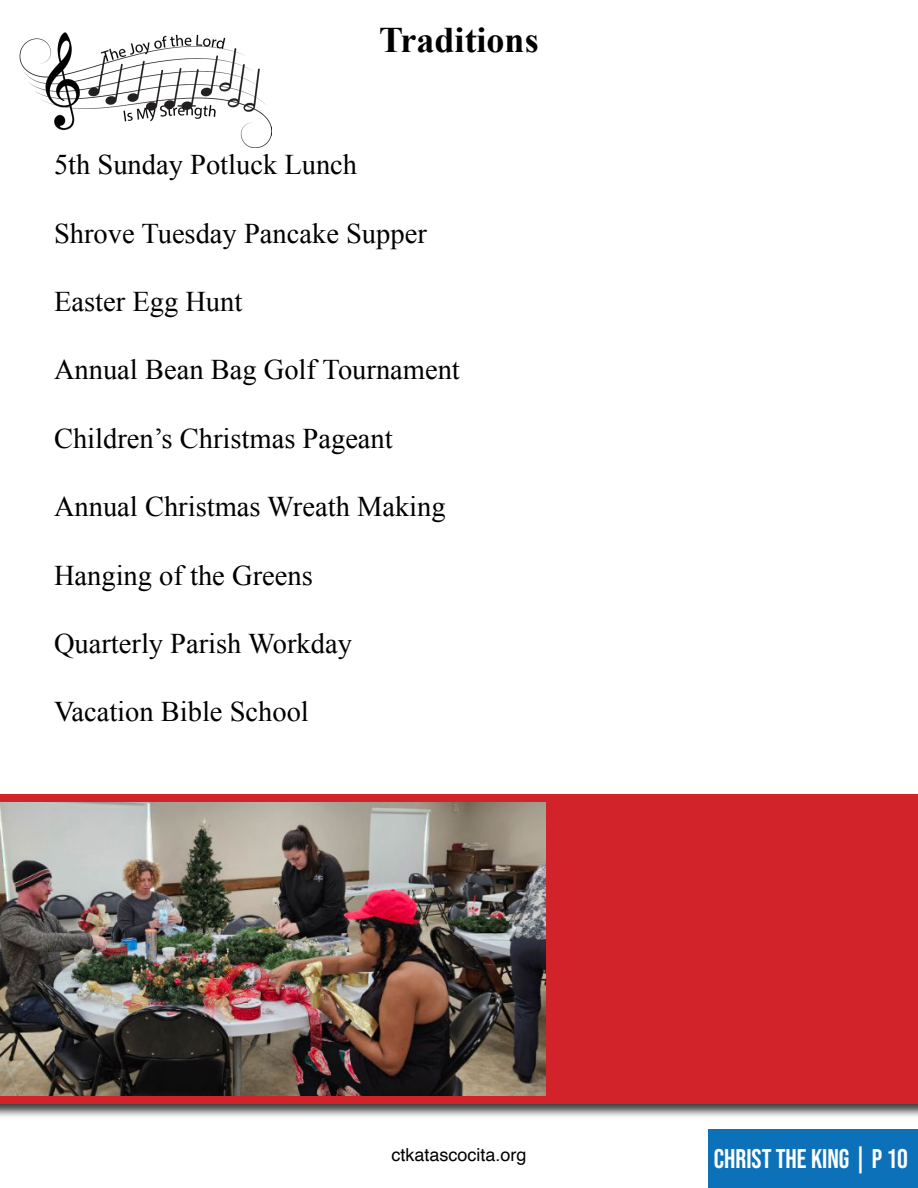
<style>
.page{position:relative;width:918px;height:1188px;background:#fff}
.page>*{position:absolute;margin:0;border:0;box-sizing:border-box;transform-origin:0 0}
.t1{font:700 36px "Times New Roman";color:#000}
.t2{font:28.5px "Times New Roman";color:#000}
.t3{font:27px "Bebas Neue";color:#fff}
.t4{font:18px "Helvetica";color:#000}
</style>
<div class="page">
<div style="left:708px;top:1129px;width:210px;height:59px;background:#0c71b9"></div>
<div style="left:0;top:793px;width:918px;height:326px;background:#000;opacity:.75"></div>
<div style="left:0;top:794px;width:918px;height:310px;background:#d2232a"></div>
<img style="left:0;top:802px;width:545px;height:294px">
<img style="left:19px;top:32px;width:252px;height:115px">
<p class="t1" style="left:379px;top:15px;width:161px">Traditions</p>
<p class="t2" style="left:54px;top:146px;width:305px">5th Sunday Potluck Lunch</p>
<p class="t2" style="left:54px;top:214px;width:374px">Shrove Tuesday Pancake Supper</p>
<p class="t2" style="left:54px;top:282px;width:190px">Easter Egg Hunt</p>
<p class="t2" style="left:54px;top:351px;width:407px">Annual Bean Bag Golf Tournament</p>
<p class="t2" style="left:54px;top:419px;width:340px">Children’s Christmas Pageant</p>
<p class="t2" style="left:54px;top:488px;width:393px">Annual Christmas Wreath Making</p>
<p class="t2" style="left:54px;top:556px;width:260px">Hanging of the Greens</p>
<p class="t2" style="left:54px;top:624px;width:299px">Quarterly Parish Workday</p>
<p class="t2" style="left:54px;top:693px;width:256px">Vacation Bible School</p>
<p class="t4" style="left:391px;top:1141px;width:137px">ctkatascocita.org</p>
<p class="t3" style="left:714px;top:1143px;width:196px">CHRIST THE KING | P 10</p>
</div>
